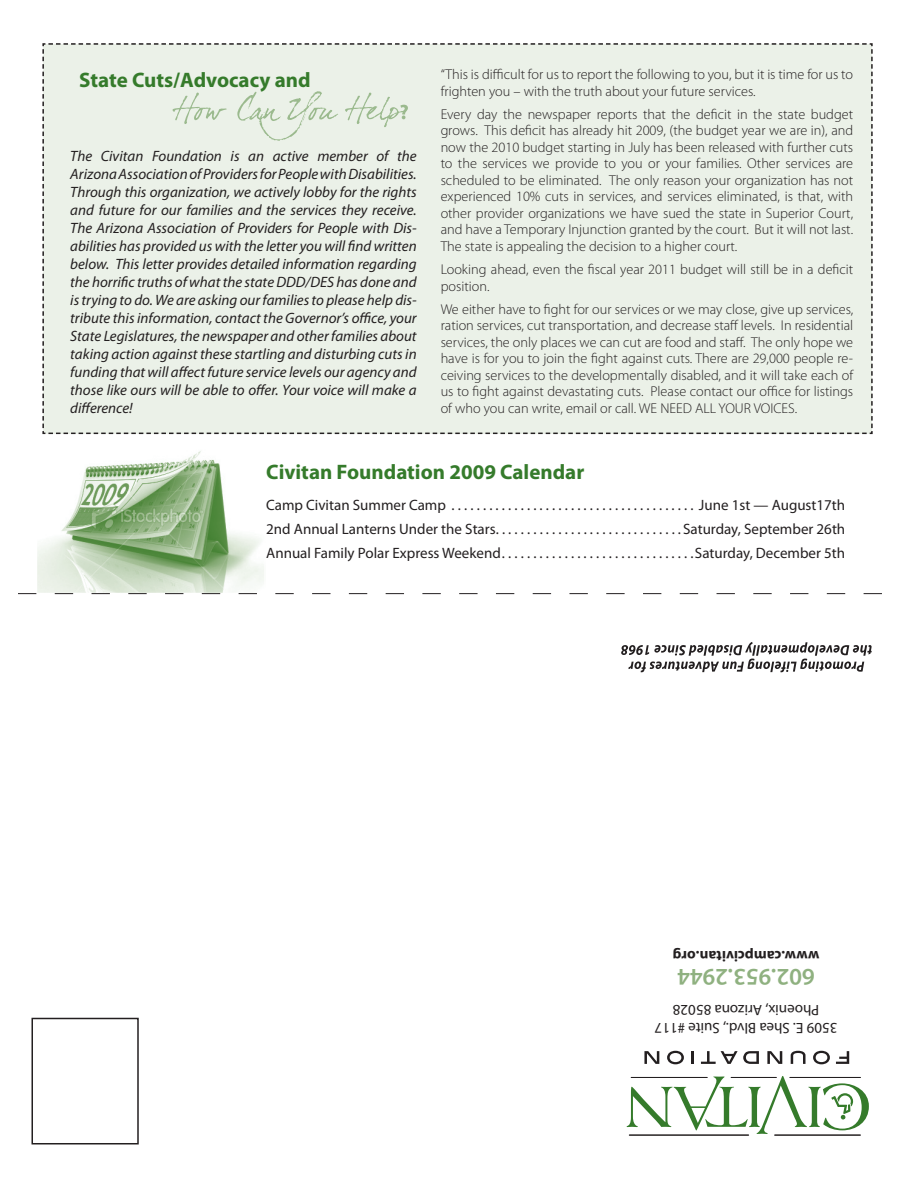
<style>
.page{position:relative;width:918px;height:1188px;background:#fff}
.page>*{position:absolute;margin:0;border:0;box-sizing:border-box;transform-origin:0 0}
.t1{font:600 24px "Myriad Pro";letter-spacing:-.01em;color:#8fb180}
.t2{font:700 21px "Myriad Pro";color:#357b2b}
.t3{font:italic 15px/18px "Myriad Pro";color:#231f20;text-align:justify}
.t4{font:15px/24px "Myriad Pro";color:#231f20;text-align:center}
.t5{font:700 15px "Myriad Pro";color:#231f20}
.t6{font:300 14.25px/16.5px "Myriad Pro";color:#231f20}
</style>
<div class="page">
<img style="left:38px;top:451px;width:226px;height:141px">
<div style="left:36px;top:448px;width:230px;height:146px;border:1px solid #fff"></div>
<svg style="left:621px;top:642px;width:251px;height:30px"></svg>
<svg style="left:627px;top:1076px;width:242px;height:58px"></svg>
<svg style="left:836px;top:1051px;width:13px;height:13px"></svg>
<svg style="left:813px;top:1051px;width:17px;height:13px"></svg>
<svg style="left:791px;top:1051px;width:15px;height:13px"></svg>
<svg style="left:767px;top:1051px;width:15px;height:13px"></svg>
<svg style="left:701px;top:1051px;width:58px;height:13px"></svg>
<svg style="left:692px;top:1051px;width:2px;height:13px"></svg>
<svg style="left:667px;top:1051px;width:17px;height:13px"></svg>
<svg style="left:644px;top:1051px;width:15px;height:13px"></svg>
<hr style="left:631px;top:1077px;width:76px;height:1px;background:#231f20">
<hr style="left:731px;top:1077px;width:45px;height:1px;background:#231f20">
<hr style="left:790px;top:1077px;width:70px;height:1px;background:#231f20">
<hr style="left:775px;top:1135px;width:85px;height:1px;background:#231f20">
<hr style="left:629px;top:1135px;width:120px;height:1px;background:#231f20">
<div style="left:32px;top:1018px;width:107px;height:126px;border:2px solid #231f20"></div>
<svg style="left:18px;top:593px;width:864px;height:1px"></svg>
<div style="left:42px;top:43px;width:831px;height:392px;background:#ebf1e8"></div>
<h2 class="t2" style="left:79px;top:72px;width:233px">State Cuts/Advocacy and</h2>
<p class="t3" style="left:70px;top:148px;width:348px">The Civitan Foundation is an active member of the Arizona Association of Providers for People with Disabilities.<br>Through this organization, we actively lobby for the rights and future for our families and the services they receive.<br>The Arizona Association of Providers for People with Dis&shy;abilities has provided us with the letter you will find written below. This letter provides detailed information regarding the horrific truths of what the state DDD/DES has done and is trying to do. We are asking our families to please help dis&shy;tribute this information, contact the Governor’s office, your State Legislatures, the newspaper and other families about taking action against these startling and disturbing cuts in funding that will affect future service levels our agency and those like ours will be able to offer. Your voice will make a difference!</p>
<p class="t6" style="left:441px;top:67px;width:414px">“This is difficult for us to report the following to you, but it is time for us to frighten you – with the truth about your future services.</p>
<p class="t6" style="left:441px;top:107px;width:414px;text-align:justify">Every day the newspaper reports that the deficit in the state budget grows. This deficit has already hit 2009, (the budget year we are in), and now the 2010 budget starting in July has been released with further cuts to the services we provide to you or your families. Other services are scheduled to be eliminated. The only reason your organization has not experienced 10% cuts in services, and services eliminated, is that, with other provider organizations we have sued the state in Superior Court, and have a Temporary Injunction granted by the court. But it will not last.<br>The state is appealing the decision to a higher court.</p>
<p class="t6" style="left:441px;top:262px;width:414px">Looking ahead, even the fiscal year 2011 budget will still be in a deficit position.</p>
<p class="t6" style="left:441px;top:302px;width:414px;text-align:justify">We either have to fight for our services or we may close, give up services, ration services, cut transportation, and decrease staff levels. In residential services, the only places we can cut are food and staff. The only hope we have is for you to join the fight against cuts. There are 29,000 people re&shy;ceiving services to the developmentally disabled, and it will take each of us to fight against devastating cuts. Please contact our office for listings of who you can write, email or call. WE NEED ALL YOUR VOICES.</p>
<h2 class="t2" style="left:266px;top:464px;width:320px">Civitan Foundation 2009 Calendar</h2>
<p class="t4" style="left:266px;top:494px;width:581px;text-align:justify">Camp Civitan Summer Camp . . . . . . . . . . . . . . . . . . . . . . . . . . . . . . . . . . . . . . . June 1st — August17th 2nd Annual Lanterns Under the Stars. . . . . . . . . . . . . . . . . . . . . . . . . . . . . . Saturday, September 26th Annual Family Polar Express Weekend. . . . . . . . . . . . . . . . . . . . . . . . . . . . . . .Saturday, December 5th</p>
<p class="t5" style="left:819px;top:962px;width:148px;rotate:-180deg">www.campcivitan.org</p>
<h1 class="t1" style="left:815px;top:992px;width:139px;rotate:-180deg">602.953.2944</h1>
<p class="t4" style="left:838px;top:1036px;width:184px;line-height:18px;rotate:-180deg">3509 E. Shea Blvd., Suite #117<br>Phoenix, Arizona 85028</p>
</div>
